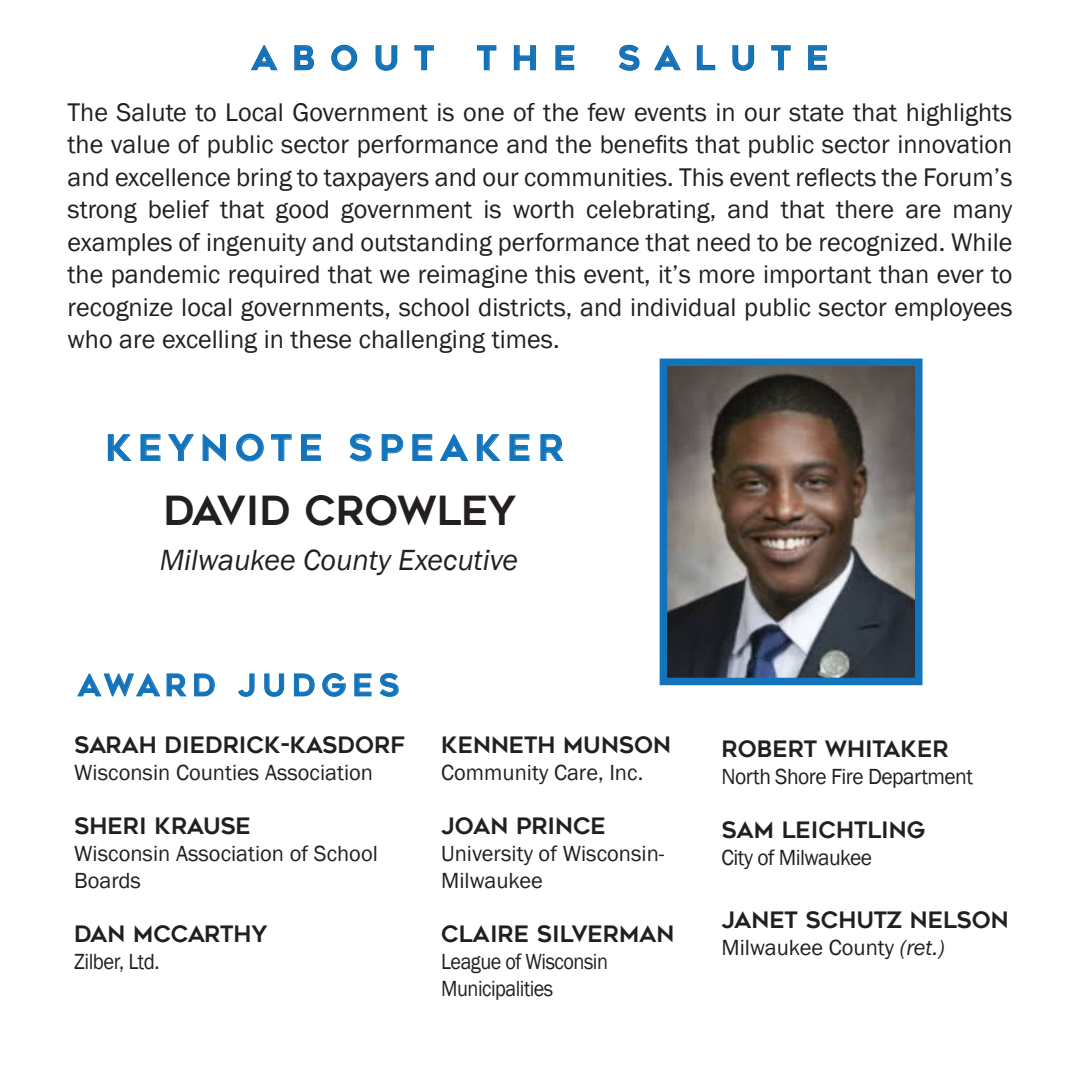
<style>
.page{position:relative;width:1080px;height:1080px;background:#fff}
.page>*{position:absolute;margin:0;border:0;box-sizing:border-box;transform-origin:0 0}
.t1{font:40px "Geometos";color:#231f20}
.t2{font:35px "Geometos";letter-spacing:.2em;color:#1374bb}
.t3{font:32.5px "Geometos";letter-spacing:.48em;color:#1374bb}
.t4{font:italic 30px "Franklin Gothic";color:#231f20}
.t5{font:30px "Geometos";letter-spacing:.2em;color:#1374bb}
.t6{font:26.25px/32.5px "Franklin Gothic";color:#231f20;text-align:justify}
.t7{font:22.5px/27px "Geometos";color:#231f20}
.t8{font:22.5px/27px "Franklin Gothic";color:#231f20}
.t9{font:22.5px/27px "Franklin Gothic";letter-spacing:-.025em;color:#231f20;scale:.96 1}
.t10{font:22.5px/27px "Franklin Gothic";letter-spacing:-.025em;color:#231f20;scale:.9 1}
.s1{font-family:"Franklin Gothic"}
.s2{font-family:"Geometos"}
.s3{font-family:"Franklin Gothic";font-style:italic}
</style>
<div class="page">
<svg style="left:108px;top:434px;width:23px;height:27px"></svg>
<svg style="left:141px;top:434px;width:19px;height:27px"></svg>
<svg style="left:168px;top:434px;width:26px;height:27px"></svg>
<svg style="left:203px;top:434px;width:23px;height:27px"></svg>
<svg style="left:236px;top:434px;width:28px;height:27px"></svg>
<svg style="left:271px;top:434px;width:21px;height:27px"></svg>
<svg style="left:301px;top:434px;width:20px;height:27px"></svg>
<svg style="left:350px;top:434px;width:22px;height:27px"></svg>
<svg style="left:382px;top:434px;width:21px;height:27px"></svg>
<svg style="left:412px;top:434px;width:20px;height:27px"></svg>
<svg style="left:440px;top:434px;width:28px;height:27px"></svg>
<svg style="left:477px;top:434px;width:23px;height:27px"></svg>
<svg style="left:510px;top:434px;width:19px;height:27px"></svg>
<svg style="left:541px;top:434px;width:23px;height:27px"></svg>
<svg style="left:77px;top:673px;width:83px;height:24px"></svg>
<svg style="left:167px;top:673px;width:19px;height:23px"></svg>
<svg style="left:194px;top:673px;width:21px;height:23px"></svg>
<svg style="left:238px;top:673px;width:17px;height:24px"></svg>
<svg style="left:264px;top:673px;width:20px;height:24px"></svg>
<svg style="left:294px;top:673px;width:21px;height:23px"></svg>
<svg style="left:322px;top:673px;width:24px;height:24px"></svg>
<svg style="left:354px;top:673px;width:18px;height:23px"></svg>
<svg style="left:380px;top:673px;width:19px;height:24px"></svg>
<svg style="left:251px;top:45px;width:27px;height:26px"></svg>
<svg style="left:294px;top:45px;width:20px;height:26px"></svg>
<svg style="left:331px;top:44px;width:27px;height:27px"></svg>
<svg style="left:375px;top:45px;width:23px;height:26px"></svg>
<svg style="left:414px;top:45px;width:20px;height:26px"></svg>
<svg style="left:477px;top:45px;width:20px;height:26px"></svg>
<svg style="left:513px;top:45px;width:23px;height:26px"></svg>
<svg style="left:555px;top:45px;width:20px;height:26px"></svg>
<svg style="left:618px;top:44px;width:22px;height:27px"></svg>
<svg style="left:654px;top:45px;width:27px;height:26px"></svg>
<svg style="left:696px;top:45px;width:20px;height:26px"></svg>
<svg style="left:732px;top:45px;width:23px;height:26px"></svg>
<svg style="left:771px;top:45px;width:20px;height:26px"></svg>
<svg style="left:808px;top:45px;width:19px;height:26px"></svg>
<img style="left:669px;top:368px;width:244px;height:308px">
<div style="left:660px;top:359px;width:262px;height:326px;border:8px solid #1374bb"></div>
<p class="t3" style="left:252px;top:40px;width:184px">ABOUT</p>
<p class="t3" style="left:476px;top:40px;width:101px">THE</p>
<p class="t3" style="left:618px;top:40px;width:212px">SALUTE</p>
<p class="t6" style="left:68px;top:96px;width:947px">The Salute to Local Government is one of the few events in our state that highlights the value of public sector performance and the benefits that public sector innovation and excellence bring to taxpayers and our communities. This event reflects the Forum’s strong belief that good government is worth celebrating, and that there are many examples of ingenuity and outstanding performance that need to be recognized. While the pandemic required that we reimagine this event, it’s more important than ever to recognize local governments, school districts, and individual public sector employees who are excelling in these challenging times.</p>
<p class="t2" style="left:106px;top:428px;width:459px">KEYNOTE SPEAKER</p>
<p class="t1" style="left:163px;top:488px;width:354px">DAVID CROWLEY</p>
<p class="t4" style="left:160px;top:541px;width:360px">Milwaukee County Executive</p>
<p class="t5" style="left:78px;top:668px;width:323px">AWARD JUDGES</p>
<p class="t7" style="left:74px;top:732px;width:332px">SARAH DIEDRICK-KASDORF</p>
<p class="t8" style="left:74px;top:760px;width:300px">Wisconsin Counties Association</p>
<p class="t7" style="left:74px;top:813px;width:178px">SHERI KRAUSE</p>
<p class="t8" style="left:74px;top:841px;width:305px">Wisconsin Association of School<br>Boards</p>
<p class="t7" style="left:74px;top:921px;width:195px">DAN MCCARTHY<br><span class="s1">Zilber, Ltd.</span></p>
<p class="t7" style="left:441px;top:732px;width:231px">KENNETH MUNSON</p>
<p class="t8" style="left:441px;top:760px;width:204px">Community Care, Inc.</p>
<p class="t7" style="left:441px;top:813px;width:166px">JOAN PRINCE</p>
<p class="t8" style="left:441px;top:841px;width:225px">University of Wisconsin-<br>Milwaukee</p>
<p class="t10" style="left:441px;top:922px;width:261px"><span class="s2">CLAIRE SILVERMAN<br></span>League of Wisconsin<br>Municipalities</p>
<p class="t7" style="left:722px;top:735px;width:229px">ROBERT WHITAKER</p>
<p class="t9" style="left:722px;top:763px;width:263px">North Shore Fire Department</p>
<p class="t9" style="left:722px;top:817px;width:214px"><span class="s2">SAM LEICHTLING<br></span>City of Milwaukee</p>
<p class="t7" style="left:722px;top:906px;width:289px">JANET SCHUTZ NELSON<br><span class="s1">Milwaukee County</span> <span class="s3">(ret.)</span></p>
</div>
